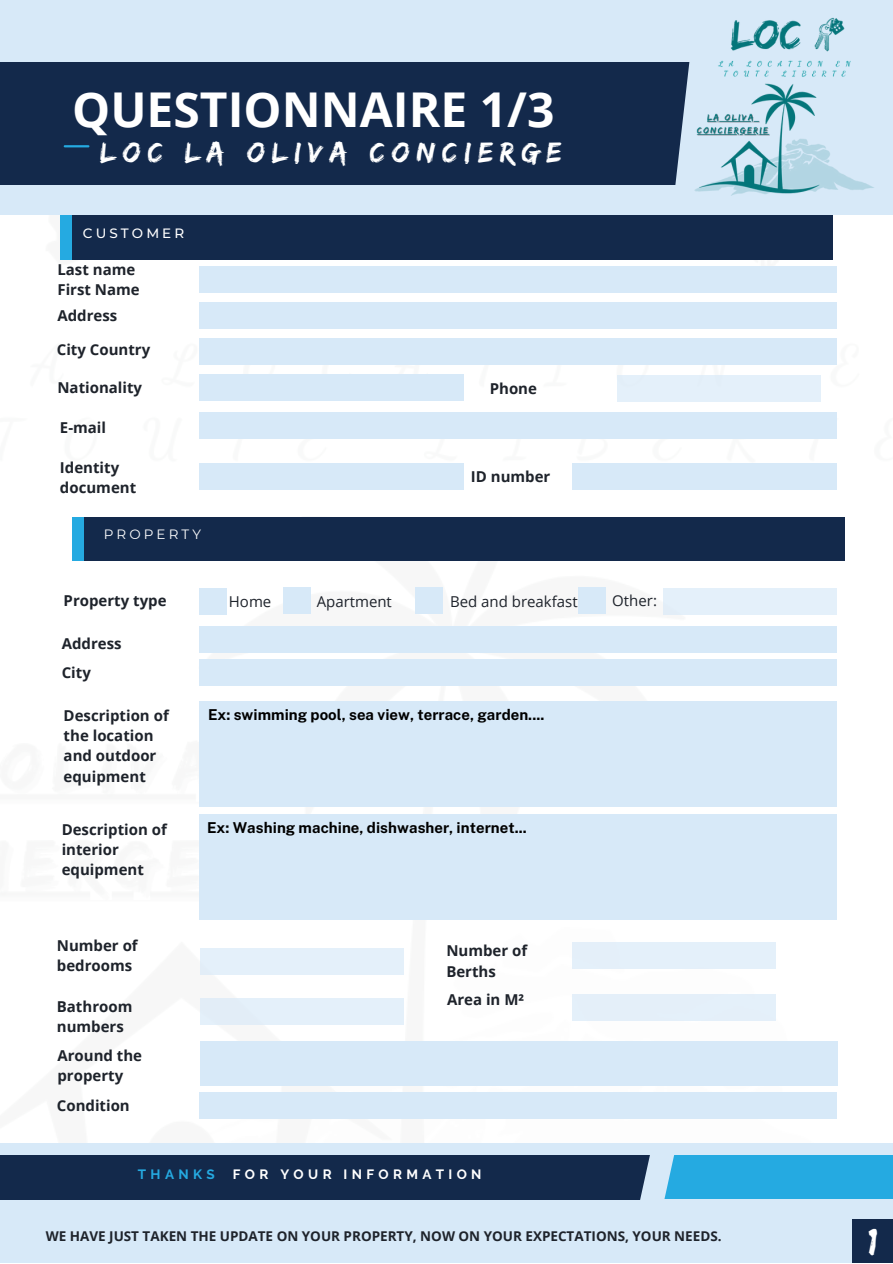
<style>
.page{position:relative;width:893px;height:1264px;background:#fff}
.page>*{position:absolute;margin:0;border:0;box-sizing:border-box;transform-origin:0 0}
.t1{font:700 48px "Open Sans";color:#fff}
.t2{font:39.75px "Edo";color:#fff}
.t3{font:30px "Edo";letter-spacing:.23em;color:#fff}
.t4{font:700 15px/20.2px "Open Sans";color:#1e232b}
.t5{font:700 15px "Public Sans";letter-spacing:.005em;color:#000}
.t6{font:15px "Open Sans";color:#1e232b}
.t7{font:700 13.5px "Open Sans";color:#1e232b}
.t8{font:700 13.5px "Raleway";letter-spacing:.32em;color:#fff}
.t9{font:500 13.5px "Montserrat";letter-spacing:.23em;color:#fff}
.t10{font:13.5px "Montserrat";letter-spacing:.23em;color:#fff}
.t11{font:700 13.5px "Raleway";letter-spacing:.32em;color:#25aae1}
</style>
<div class="page">
<img style="left:199px;top:215px;width:646px;height:904px">
<div style="left:0;top:0;width:892px;height:215px;background:#d7e9f8"></div>
<div style="left:0;top:62px;width:693px;height:122px;background:#13294b"></div>
<hr style="left:65px;top:145px;width:23px;height:2px;background:#25aae1">
<div style="left:0;top:1143px;width:892px;height:119px;background:#d7e9f8"></div>
<div style="left:0;top:1154px;width:655px;height:45px;background:#13294b"></div>
<div style="left:652px;top:1154px;width:240px;height:44px;background:#25aae1"></div>
<div style="left:60px;top:215px;width:18px;height:45px;background:#25aae1"></div>
<div style="left:72px;top:215px;width:760px;height:45px;background:#13294b"></div>
<svg style="left:660px;top:62px;width:35px;height:129px"></svg>
<svg style="left:623px;top:1154px;width:68px;height:46px"></svg>
<img style="left:695px;top:17px;width:179px;height:178px">
<div style="left:199px;top:266px;width:637px;height:26px;background:#d7e9f8"></div>
<div style="left:199px;top:302px;width:637px;height:26px;background:#d7e9f8"></div>
<div style="left:616px;top:375px;width:204px;height:27px;background:#e4f0fa"></div>
<div style="left:200px;top:412px;width:636px;height:27px;background:#d7e9f8"></div>
<div style="left:199px;top:338px;width:637px;height:26px;background:#d7e9f8"></div>
<div style="left:199px;top:374px;width:265px;height:27px;background:#d7e9f8"></div>
<div style="left:72px;top:517px;width:18px;height:44px;background:#25aae1"></div>
<div style="left:84px;top:517px;width:760px;height:44px;background:#13294b"></div>
<div style="left:199px;top:462px;width:264px;height:27px;background:#d7e9f8"></div>
<div style="left:572px;top:462px;width:264px;height:27px;background:#d7e9f8"></div>
<div style="left:199px;top:660px;width:637px;height:25px;background:#d7e9f8"></div>
<div style="left:199px;top:626px;width:637px;height:26px;background:#d7e9f8"></div>
<div style="left:663px;top:588px;width:173px;height:26px;background:#e4f0fa"></div>
<div style="left:283px;top:586px;width:27px;height:27px;background:#d7e9f8"></div>
<div style="left:415px;top:586px;width:28px;height:27px;background:#d7e9f8"></div>
<div style="left:199px;top:588px;width:27px;height:26px;background:#d7e9f8"></div>
<div style="left:577px;top:587px;width:28px;height:27px;background:#d7e9f8"></div>
<div style="left:200px;top:948px;width:203px;height:26px;background:#e4f0fa"></div>
<div style="left:572px;top:942px;width:203px;height:26px;background:#e4f0fa"></div>
<div style="left:200px;top:998px;width:203px;height:26px;background:#e4f0fa"></div>
<div style="left:572px;top:994px;width:203px;height:26px;background:#e4eff9"></div>
<div style="left:200px;top:1040px;width:637px;height:45px;background:#d7e9f8"></div>
<div style="left:199px;top:1092px;width:637px;height:26px;background:#d7e9f8"></div>
<div style="left:199px;top:701px;width:637px;height:106px;background:#d7e9f8"></div>
<div style="left:199px;top:814px;width:637px;height:105px;background:#d7e9f8"></div>
<div style="left:852px;top:1219px;width:40px;height:43px;background:#13294b"></div>
<p class="t1" style="left:72px;top:76px;width:483px">QUESTIONNAIRE 1/3</p>
<p class="t3" style="left:100px;top:135px;width:463px">LOC LA OLIVA CONCIERGE</p>
<p class="t9" style="left:83px;top:225px;width:103px">CUSTOMER</p>
<p class="t4" style="left:57px;top:259px;width:84px">Last name<br>First Name</p>
<p class="t4" style="left:57px;top:305px;width:61px">Address</p>
<p class="t4" style="left:57px;top:339px;width:95px">City Country</p>
<p class="t4" style="left:57px;top:377px;width:86px">Nationality</p>
<p class="t4" style="left:60px;top:417px;width:48px">E-mail</p>
<p class="t4" style="left:60px;top:457px;width:78px">Identity document</p>
<p class="t10" style="left:104px;top:526px;width:99px">PROPERTY</p>
<p class="t4" style="left:489px;top:378px;width:49px">Phone</p>
<p class="t4" style="left:471px;top:466px;width:81px">ID number</p>
<p class="t4" style="left:64px;top:590px;width:104px">Property type</p>
<p class="t6" style="left:229px;top:590px;width:44px">Home</p>
<p class="t6" style="left:316px;top:591px;width:77px">Apartment</p>
<p class="t6" style="left:612px;top:589px;width:46px">Other:</p>
<p class="t6" style="left:450px;top:590px;width:129px">Bed and breakfast</p>
<p class="t4" style="left:62px;top:633px;width:61px">Address</p>
<p class="t4" style="left:62px;top:662px;width:31px">City</p>
<p class="t4" style="left:64px;top:705px;width:107px">Description of the location and outdoor equipment</p>
<p class="t4" style="left:62px;top:818px;width:107px">Description of interior equipment</p>
<p class="t5" style="left:208px;top:705px;width:338px">Ex: swimming pool, sea view, terrace, garden....</p>
<p class="t5" style="left:207px;top:818px;width:321px">Ex: Washing machine, dishwasher, internet...</p>
<p class="t4" style="left:57px;top:935px;width:82px">Number of bedrooms</p>
<p class="t4" style="left:446px;top:940px;width:82px">Number of<br>Berths</p>
<p class="t4" style="left:57px;top:996px;width:77px">Bathroom numbers</p>
<p class="t4" style="left:447px;top:989px;width:79px">Area in M²</p>
<p class="t4" style="left:57px;top:1045px;width:86px">Around the property</p>
<p class="t4" style="left:57px;top:1094px;width:74px">Condition</p>
<p class="t11" style="left:138px;top:1166px;width:78px">THANKS</p>
<p class="t8" style="left:233px;top:1166px;width:250px">FOR YOUR INFORMATION</p>
<p class="t7" style="left:46px;top:1226px;width:677px">WE HAVE JUST TAKEN THE UPDATE ON YOUR PROPERTY, NOW ON YOUR EXPECTATIONS, YOUR NEEDS.</p>
<p class="t2" style="left:868px;top:1218px;width:10px">1</p>
</div>
